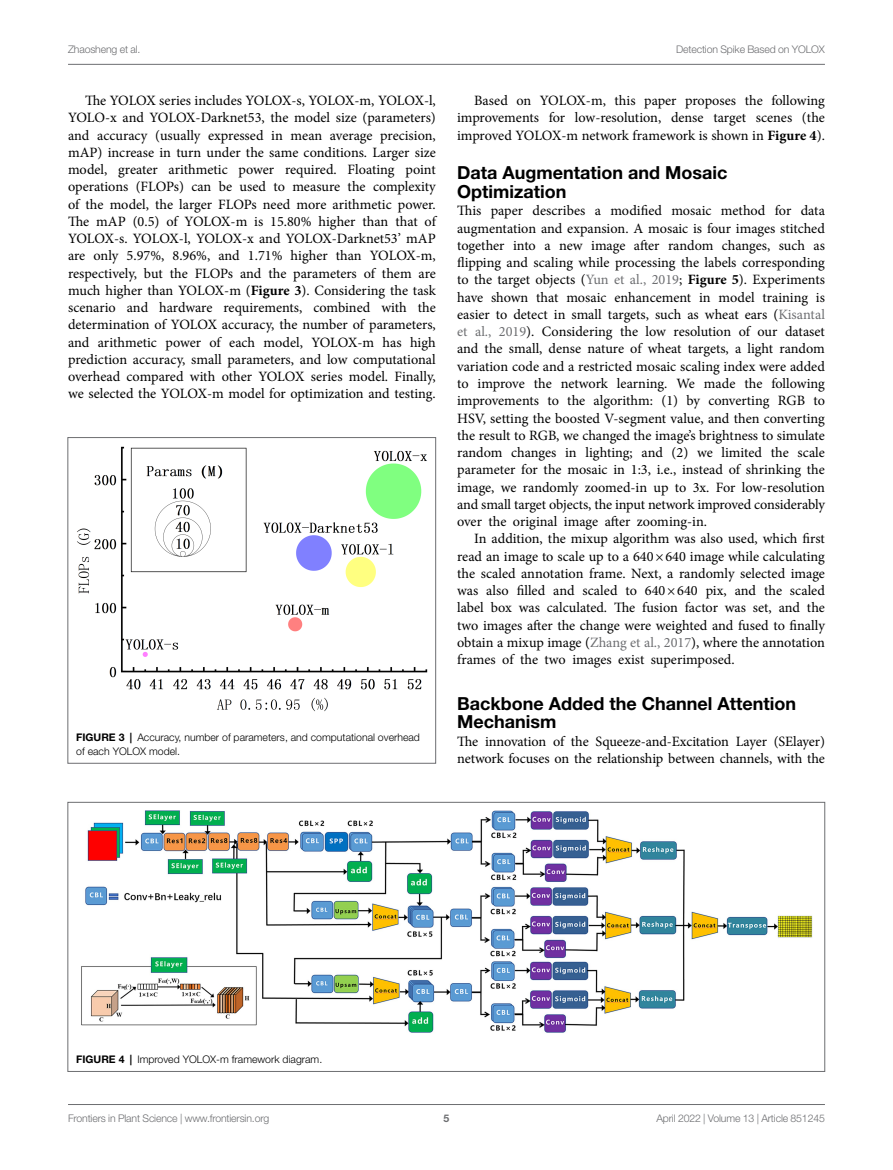
<style>
.page{position:relative;width:893px;height:1170px;background:#fff}
.page>*{position:absolute;margin:0;border:0;box-sizing:border-box;transform-origin:0 0}
.HEAD_2{font:700 18px/18.8px "Helvetica Neue LT Std";color:#000}
.TEXT{font:14.25px/17.2px "Minion Pro";letter-spacing:-.005em;color:#000;text-align:justify}
.TEXT_FLUSH{font:14.25px/17.2px "Minion Pro";letter-spacing:-.01em;color:#000;text-align:justify}
.FIG_LEG{font:300 10.5px/14.2px "Helvetica Neue LT Std";color:#000}
.t1{font:300 10.5px "Helvetica Neue LT Std";letter-spacing:-.015em;color:#6d6e71}
.t2{font:700 10.5px "Helvetica Neue LT Std";color:#6d6e71}
.s1{font-weight:700}
.s2{color:#6d6e71}
</style>
<div class="page">
<hr style="left:68px;top:64px;width:757px;height:1px;background:#6d6e71">
<hr style="left:68px;top:1104px;width:757px;height:1px;background:#6d6e71">
<img style="left:77px;top:446px;width:350px;height:265px">
<div style="left:68px;top:437px;width:368px;height:326px;border:1px solid #6d6e71"></div>
<img style="left:81px;top:810px;width:731px;height:223px">
<div style="left:68px;top:802px;width:757px;height:269px;border:1px solid #6d6e71"></div>
<p class="t1" style="left:68px;top:42px;width:74px">Zhaosheng et al.</p>
<p class="t1" style="left:676px;top:42px;width:150px">Detection Spike Based on YOLOX</p>
<p class="TEXT" style="left:68px;top:92px;width:369px;text-indent:17px">The YOLOX series includes YOLOX-s, YOLOX-m, YOLOX-l, YOLO-x and YOLOX-Darknet53, the model size (parameters) and accuracy (usually expressed in mean average precision, mAP) increase in turn under the same conditions. Larger size model, greater arithmetic power required. Floating point operations (FLOPs) can be used to measure the complexity of the model, the larger FLOPs need more arithmetic power.<br>The mAP (0.5) of YOLOX-m is 15.80% higher than that of YOLOX-s. YOLOX-l, YOLOX-x and YOLOX-Darknet53’ mAP are only 5.97%, 8.96%, and 1.71% higher than YOLOX-m, respectively, but the FLOPs and the parameters of them are much higher than YOLOX-m (<span class="s1">Figure 3</span>). Considering the task scenario and hardware requirements, combined with the determination of YOLOX accuracy, the number of parameters, and arithmetic power of each model, YOLOX-m has high prediction accuracy, small parameters, and low computational overhead compared with other YOLOX series model. Finally, we selected the YOLOX-m model for optimization and testing.</p>
<p class="TEXT" style="left:457px;top:92px;width:369px;text-indent:17px">Based on YOLOX-m, this paper proposes the following improvements for low-resolution, dense target scenes (the improved YOLOX-m network framework is shown in <span class="s1">Figure 4</span>).</p>
<p class="HEAD_2" style="left:457px;top:163px;width:272px">Data Augmentation and Mosaic<br>Optimization</p>
<p class="TEXT_FLUSH" style="left:457px;top:202px;width:369px">This paper describes a modified mosaic method for data augmentation and expansion. A mosaic is four images stitched together into a new image after random changes, such as flipping and scaling while processing the labels corresponding to the target objects (<span class="s2">Yun et al., 2019</span>; <span class="s1">Figure 5</span>). Experiments have shown that mosaic enhancement in model training is easier to detect in small targets, such as wheat ears (<span class="s2">Kisantal et al., 2019</span>). Considering the low resolution of our dataset and the small, dense nature of wheat targets, a light random variation code and a restricted mosaic scaling index were added to improve the network learning. We made the following improvements to the algorithm: (1) by converting RGB to HSV, setting the boosted V-segment value, and then converting the result to RGB, we changed the image’s brightness to simulate random changes in lighting; and (2) we limited the scale parameter for the mosaic in 1:3, i.e., instead of shrinking the image, we randomly zoomed-in up to 3x. For low-resolution and small target objects, the input network improved considerably over the original image after zooming-in.</p>
<p class="TEXT" style="left:457px;top:530px;width:369px;text-indent:17px">In addition, the mixup algorithm was also used, which first read an image to scale up to a 640×640 image while calculating the scaled annotation frame. Next, a randomly selected image was also filled and scaled to 640×640 pix, and the scaled label box was calculated. The fusion factor was set, and the two images after the change were weighted and fused to finally obtain a mixup image (<span class="s2">Zhang et al., 2017</span>), where the annotation frames of the two images exist superimposed.</p>
<p class="HEAD_2" style="left:457px;top:693px;width:341px">Backbone Added the Channel Attention<br>Mechanism</p>
<p class="TEXT_FLUSH" style="left:457px;top:732px;width:369px">The innovation of the Squeeze-and-Excitation Layer (SElayer) network focuses on the relationship between channels, with the</p>
<p class="FIG_LEG" style="left:76px;top:729px;width:345px"><span class="s1">FIGURE 3 |</span> Accuracy, number of parameters, and computational overhead of each YOLOX model.</p>
<p class="FIG_LEG" style="left:76px;top:1051px;width:248px"><span class="s1">FIGURE 4 |</span> Improved YOLOX-m framework diagram.</p>
<p class="t1" style="left:68px;top:1111px;width:203px">Frontiers in Plant Science | www.frontiersin.org</p>
<p class="t2" style="left:444px;top:1111px;width:7px">5</p>
<p class="t1" style="left:656px;top:1111px;width:170px">April 2022 | Volume 13 | Article 851245</p>
</div>
